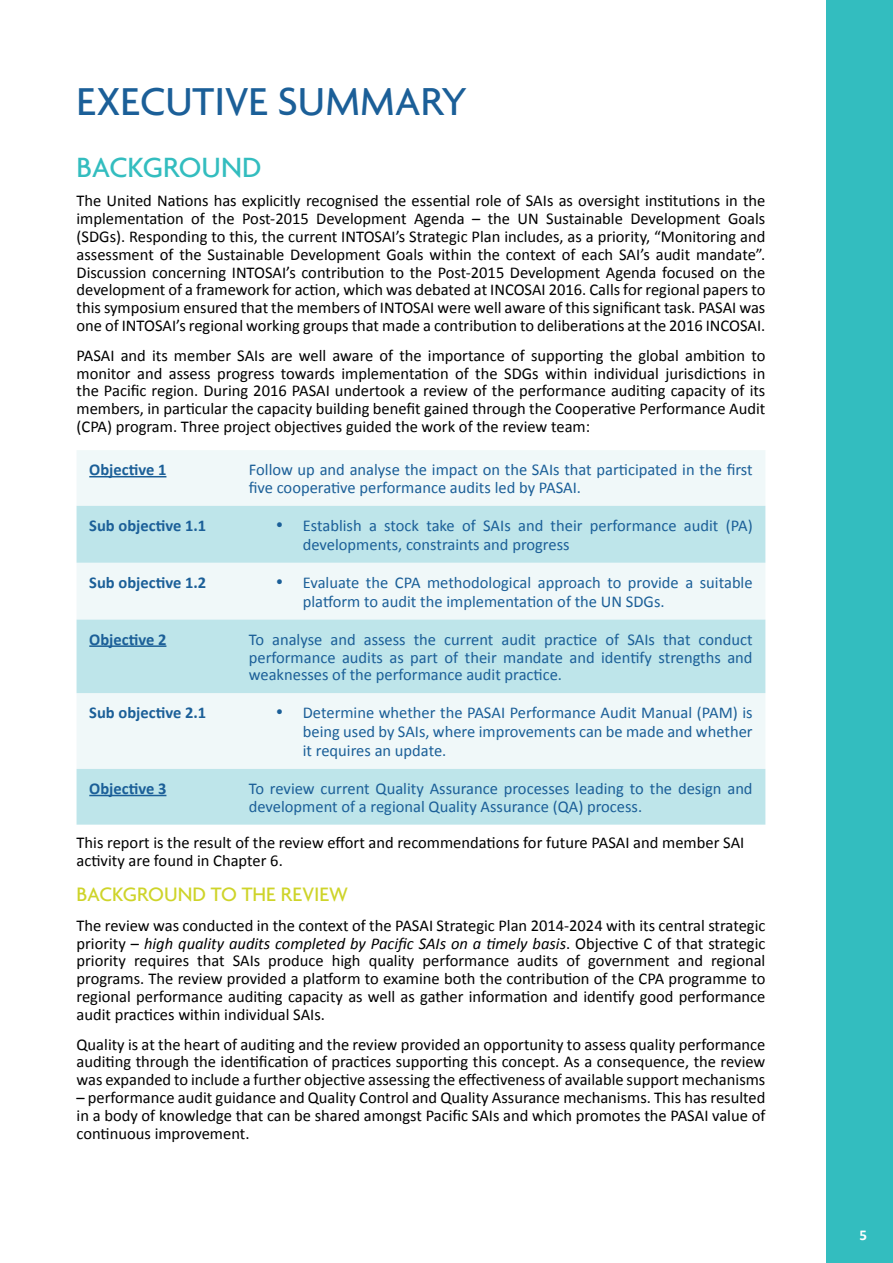
<style>
.page{position:relative;width:893px;height:1263px;background:#fff}
.page>*{position:absolute;margin:0;border:0;box-sizing:border-box;transform-origin:0 0}
.t1{font:500 42px "Agenda";color:#1b5f98}
.t2{font:500 30px "Agenda";color:#33bdbf}
.t3{font:500 21px "Agenda";color:#ced42a}
.t4{font:16.5px/17.9px "Calibri";color:#000;text-align:justify}
.t5{font:16.5px/17.9px "Calibri";color:#1b5f98}
.t6{font:700 16.5px "Calibri";color:#1b5f98}
.t7{font:700 15px "Calibri";color:#fff}
.s1{font-style:italic}
</style>
<div class="page">
<div style="left:77px;top:450px;width:688px;height:56px;background:#f0f8f9"></div>
<svg style="left:77px;top:506px;width:688px;height:319px;fill:#bee5ea"></svg>
<hr style="left:89px;top:476px;width:77px;height:1px;background:#1b5f98">
<hr style="left:89px;top:645px;width:77px;height:2px;background:#1b5f98">
<hr style="left:89px;top:795px;width:77px;height:1px;background:#1b5f98">
<div style="left:826px;top:0;width:67px;height:1263px;background:#33bdbf"></div>
<h1 class="t1" style="left:77px;top:76px;width:392px">EXECUTIVE SUMMARY</h1>
<h2 class="t2" style="left:77px;top:149px;width:186px">BACKGROUND</h2>
<p class="t4" style="left:77px;top:191px;width:690px">The United Nations has explicitly recognised the essential role of SAIs as oversight institutions in the implementation of the Post-2015 Development Agenda – the UN Sustainable Development Goals (SDGs). Responding to this, the current INTOSAI’s Strategic Plan includes, as a priority, “Monitoring and assessment of the Sustainable Development Goals within the context of each SAI’s audit mandate”.<br>Discussion concerning INTOSAI’s contribution to the Post-2015 Development Agenda focused on the development of a framework for action, which was debated at INCOSAI 2016. Calls for regional papers to this symposium ensured that the members of INTOSAI were well aware of this significant task. PASAI was one of INTOSAI’s regional working groups that made a contribution to deliberations at the 2016 INCOSAI.</p>
<p class="t4" style="left:77px;top:346px;width:690px">PASAI and its member SAIs are well aware of the importance of supporting the global ambition to monitor and assess progress towards implementation of the SDGs within individual jurisdictions in the Pacific region. During 2016 PASAI undertook a review of the performance auditing capacity of its members, in particular the capacity building benefit gained through the Cooperative Performance Audit (CPA) program. Three project objectives guided the work of the review team:</p>
<p class="t6" style="left:89px;top:460px;width:79px">Objective 1</p>
<p class="t5" style="left:249px;top:460px;width:505px">Follow up and analyse the impact on the SAIs that participated in the first five cooperative performance audits led by PASAI.</p>
<p class="t6" style="left:89px;top:515px;width:118px">Sub objective 1.1</p>
<p class="t5" style="left:303px;top:515px;width:451px;line-height:18.9px;text-indent:-27px">• Establish a stock take of SAIs and their performance audit (PA) developments, constraints and progress</p>
<p class="t6" style="left:89px;top:572px;width:118px">Sub objective 1.2</p>
<p class="t5" style="left:303px;top:572px;width:451px;line-height:18.9px;text-indent:-27px">• Evaluate the CPA methodological approach to provide a suitable platform to audit the implementation of the UN SDGs.</p>
<p class="t6" style="left:89px;top:629px;width:79px">Objective 2</p>
<p class="t5" style="left:249px;top:629px;width:505px;text-align:justify">To analyse and assess the current audit practice of SAIs that conduct performance audits as part of their mandate and identify strengths and weaknesses of the performance audit practice.</p>
<p class="t6" style="left:89px;top:702px;width:118px">Sub objective 2.1</p>
<p class="t5" style="left:303px;top:702px;width:451px;line-height:19px;text-align:justify;text-indent:-27px">• Determine whether the PASAI Performance Audit Manual (PAM) is being used by SAIs, where improvements can be made and whether it requires an update.</p>
<p class="t6" style="left:89px;top:778px;width:79px">Objective 3</p>
<p class="t5" style="left:249px;top:779px;width:505px">To review current Quality Assurance processes leading to the design and development of a regional Quality Assurance (QA) process.</p>
<p class="t4" style="left:77px;top:833px;width:669px">This report is the result of the review effort and recommendations for future PASAI and member SAI activity are found in Chapter 6.</p>
<p class="t3" style="left:77px;top:881px;width:273px">BACKGROUND TO THE REVIEW</p>
<p class="t4" style="left:77px;top:915px;width:690px">The review was conducted in the context of the PASAI Strategic Plan 2014-2024 with its central strategic priority – <span class="s1">high quality audits completed by Pacific SAIs on a timely basis</span>. Objective C of that strategic priority requires that SAIs produce high quality performance audits of government and regional programs. The review provided a platform to examine both the contribution of the CPA programme to regional performance auditing capacity as well as gather information and identify good performance audit practices within individual SAIs.</p>
<p class="t4" style="left:77px;top:1034px;width:690px">Quality is at the heart of auditing and the review provided an opportunity to assess quality performance auditing through the identification of practices supporting this concept. As a consequence, the review was expanded to include a further objective assessing the effectiveness of available support mechanisms</p>
<p class="t4" style="left:77px;top:1088px;width:690px">– performance audit guidance and Quality Control and Quality Assurance mechanisms. This has resulted in a body of knowledge that can be shared amongst Pacific SAIs and which promotes the PASAI value of continuous improvement.</p>
<p class="t7" style="left:859px;top:1226px;width:9px">5</p>
</div>
